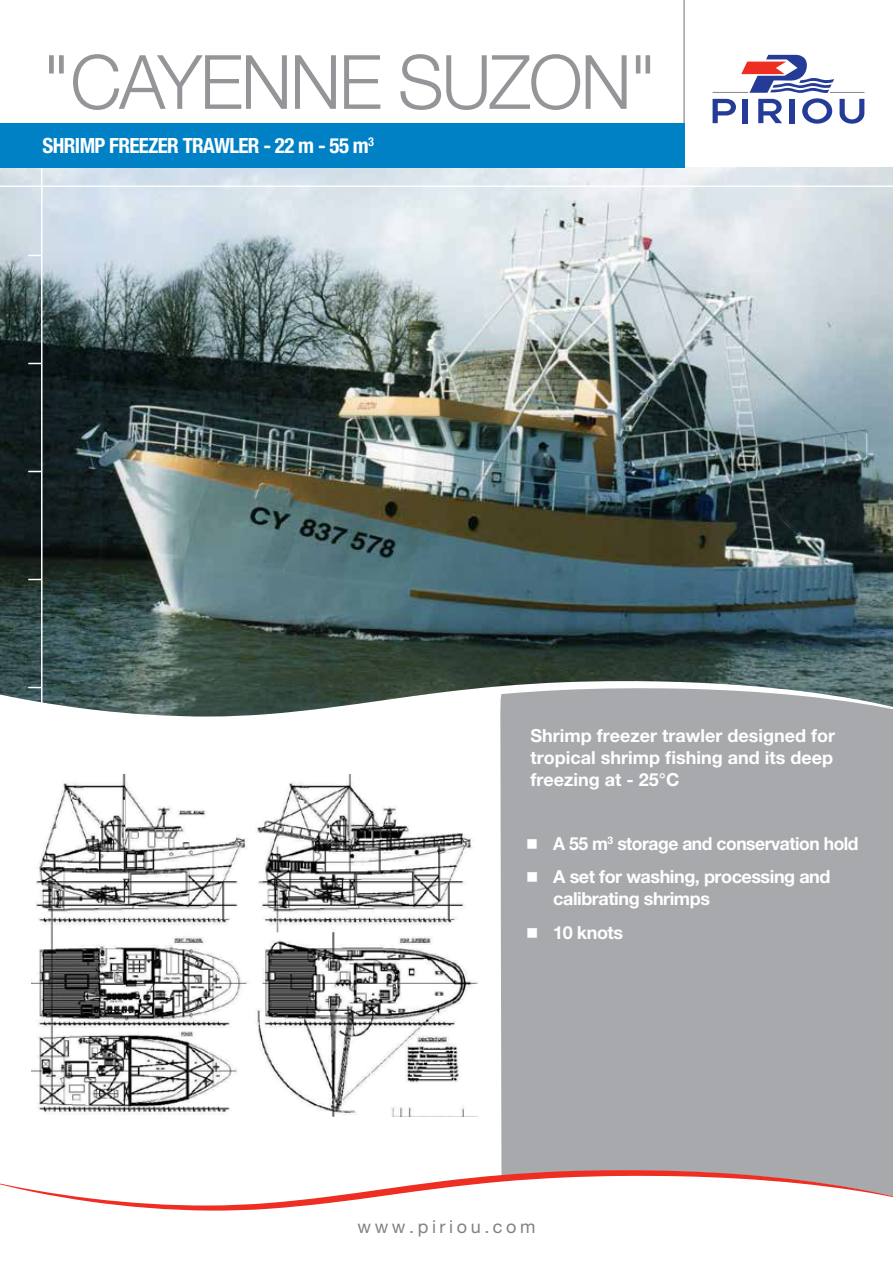
<style>
.page{position:relative;width:893px;height:1263px;background:#fff}
.page>*{position:absolute;margin:0;border:0;box-sizing:border-box;transform-origin:0 0}
.t1{font:300 75px "Helvetica Neue LT Pro";letter-spacing:-.03em;color:#939598}
.t2{font:700 condensed 21px "Helvetica Neue LT Pro";letter-spacing:-.03em;color:#fff}
.t3{font:700 18px/21.6px "Helvetica Neue LT Pro";letter-spacing:-.025em;color:#fff}
.t4{font:18px "Helvetica Neue LT Pro";letter-spacing:.2em;color:#808285}
</style>
<div class="page">
<div style="left:500px;top:905px;width:393px;height:265px;background:#a8a9ad"></div>
<svg style="left:0;top:1170px;width:893px;height:41px"></svg>
<svg style="left:713px;top:55px;width:151px;height:69px"></svg>
<hr style="left:683px;top:0;width:2px;height:168px;background:#808285">
<img style="left:31px;top:905px;width:447px;height:211px">
<div style="left:0;top:123px;width:685px;height:45px;background:#0080c5"></div>
<img style="left:0;top:167px;width:893px;height:738px">
<svg style="left:528px;top:928px;width:9px;height:10px"></svg>
<h1 class="t1" style="left:43px;top:36px;width:615px">"CAYENNE SUZON"</h1>
<p class="t2" style="left:43px;top:133px;width:333px">SHRIMP FREEZER TRAWLER - 22 M - 55 M<sup>3</sup></p>
<p class="t3" style="left:530px;top:725px;width:306px;text-align:justify">Shrimp freezer trawler designed for tropical shrimp fishing and its deep freezing at - 25°C</p>
<p class="t3" style="left:553px;top:827px;width:307px;line-height:32.8px">A 55 m<sup>3</sup> storage and conservation hold<br>A set for washing, processing and</p>
<p class="t3" style="left:553px;top:881px;width:158px;line-height:34.3px">calibrating shrimps<br>10 knots</p>
<p class="t4" style="left:357px;top:1216px;width:180px">www.piriou.com</p>
</div>
